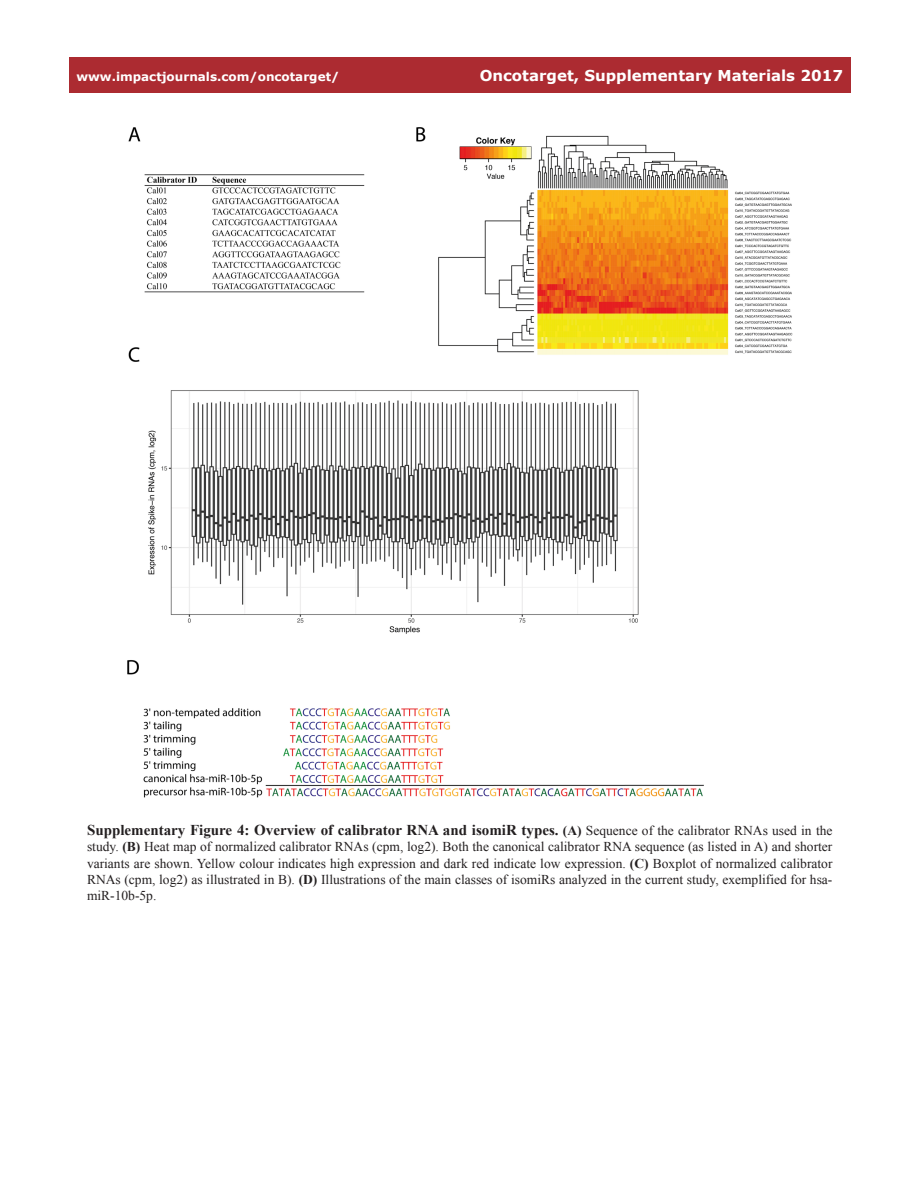
<style>
.page{position:relative;width:918px;height:1188px;background:#fff}
.page>*{position:absolute;margin:0;border:0;box-sizing:border-box;transform-origin:0 0}
.figuretext{font:700 15px "Times New Roman";color:#231f20}
.t1{font:700 15px "Verdana";color:#fff}
.figuretext-2{font:13.5px/16.2px "Times New Roman";color:#231f20;text-align:justify}
.t2{font:700 12px "Verdana";color:#fff}
.s1{font-size:13.5px}
.s2{font-weight:400;font-size:13.5px}
.s3{font-weight:700}
</style>
<div class="page">
<div style="left:69px;top:57px;width:781px;height:36px;background:#ac2b31"></div>
<img style="left:127px;top:127px;width:666px;height:671px">
<p class="t2" style="left:76px;top:68px;width:264px">www.impactjournals.com/oncotarget/</p>
<p class="t1" style="left:480px;top:65px;width:365px">Oncotarget, Supplementary Materials 2017</p>
<p class="figuretext" style="left:87px;top:820px;width:747px">Supplementary Figure 4: Overview of calibrator RNA and isomiR types. <span class="s1">(A)</span> <span class="s2">Sequence of the calibrator RNAs used in the</span></p>
<p class="figuretext-2" style="left:87px;top:839px;width:747px">study. <span class="s3">(B)</span> Heat map of normalized calibrator RNAs (cpm, log2). Both the canonical calibrator RNA sequence (as listed in A) and shorter variants are shown. Yellow colour indicates high expression and dark red indicate low expression. <span class="s3">(C)</span> Boxplot of normalized calibrator RNAs (cpm, log2) as illustrated in B). <span class="s3">(D)</span> Illustrations of the main classes of isomiRs analyzed in the current study, exemplified for hsa&shy;miR-10b-5p.</p>
</div>
